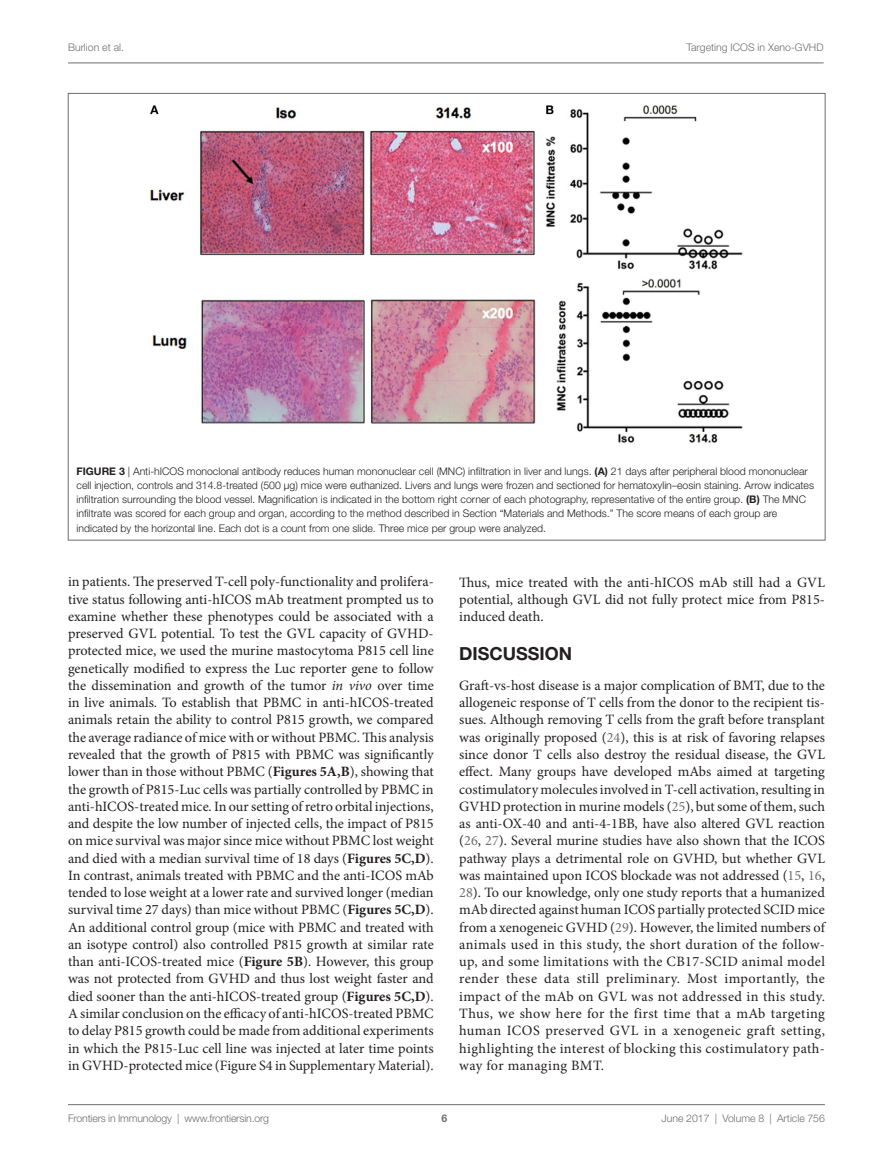
<style>
.page{position:relative;width:893px;height:1170px;background:#fff}
.page>*{position:absolute;margin:0;border:0;box-sizing:border-box;transform-origin:0 0}
.t1{font:700 18px "Helvetica Neue LT Std";color:#231f20}
.t2{font:14.25px/17.2px "Minion Pro";color:#231f20;text-align:justify}
.t3{font:300 10.5px/14.2px "Helvetica Neue LT Std";color:#231f20}
.t4{font:300 10.5px "Helvetica Neue LT Std";color:#6c6d70}
.t5{font:700 10.5px "Helvetica Neue LT Std";color:#6c6d70}
.s1{font-weight:700}
.s2{font-style:italic}
.s3{color:#6c6d70}
</style>
<div class="page">
<img style="left:149px;top:105px;width:594px;height:338px">
<hr style="left:68px;top:63px;width:756px;height:1px;background:#6c6d70">
<hr style="left:68px;top:1104px;width:757px;height:1px;background:#6c6d70">
<p class="t4" style="left:68px;top:41px;width:58px">Burlion et al.</p>
<p class="t4" style="left:686px;top:41px;width:139px">Targeting ICOS in Xeno-GVHD</p>
<p class="t3" style="left:77px;top:463px;width:739px"><span class="s1">FIGURE 3</span> | Anti-hICOS monoclonal antibody reduces human mononuclear cell (MNC) infiltration in liver and lungs. <span class="s1">(A)</span> 21 days after peripheral blood mononuclear cell injection, controls and 314.8-treated (500 µg) mice were euthanized. Livers and lungs were frozen and sectioned for hematoxylin–eosin staining. Arrow indicates infiltration surrounding the blood vessel. Magnification is indicated in the bottom right corner of each photography, representative of the entire group. <span class="s1">(B)</span> The MNC infiltrate was scored for each group and organ, according to the method described in Section “Materials and Methods.” The score means of each group are indicated by the horizontal line. Each dot is a count from one slide. Three mice per group were analyzed.</p>
<p class="t2" style="left:68px;top:573px;width:367px">in patients. The preserved T-cell poly-functionality and prolifera&shy;tive status following anti-hICOS mAb treatment prompted us to examine whether these phenotypes could be associated with a preserved GVL potential. To test the GVL capacity of GVHD&shy;protected mice, we used the murine mastocytoma P815 cell line genetically modified to express the Luc reporter gene to follow the dissemination and growth of the tumor <span class="s2">in vivo</span> over time in live animals. To establish that PBMC in anti-hICOS-treated animals retain the ability to control P815 growth, we compared the average radiance of mice with or without PBMC. This analysis revealed that the growth of P815 with PBMC was significantly lower than in those without PBMC (<span class="s1">Figures 5A,B</span>), showing that the growth of P815-Luc cells was partially controlled by PBMC in anti-hICOS-treated mice. In our setting of retro orbital injections, and despite the low number of injected cells, the impact of P815 on mice survival was major since mice without PBMC lost weight and died with a median survival time of 18 days (<span class="s1">Figures 5C,D</span>).<br>In contrast, animals treated with PBMC and the anti-ICOS mAb tended to lose weight at a lower rate and survived longer (median survival time 27 days) than mice without PBMC (<span class="s1">Figures 5C,D</span>).<br>An additional control group (mice with PBMC and treated with an isotype control) also controlled P815 growth at similar rate than anti-ICOS-treated mice (<span class="s1">Figure 5B</span>). However, this group was not protected from GVHD and thus lost weight faster and died sooner than the anti-hICOS-treated group (<span class="s1">Figures 5C,D</span>).<br>A similar conclusion on the efficacy of anti-hICOS-treated PBMC to delay P815 growth could be made from additional experiments in which the P815-Luc cell line was injected at later time points in GVHD-protected mice (Figure S4 in Supplementary Material).</p>
<p class="t2" style="left:459px;top:573px;width:367px">Thus, mice treated with the anti-hICOS mAb still had a GVL potential, although GVL did not fully protect mice from P815- induced death.</p>
<p class="t1" style="left:459px;top:642px;width:112px">DISCUSSION</p>
<p class="t2" style="left:459px;top:676px;width:367px">Graft-vs-host disease is a major complication of BMT, due to the allogeneic response of T cells from the donor to the recipient tis&shy;sues. Although removing T cells from the graft before transplant was originally proposed (<span class="s3">24</span>), this is at risk of favoring relapses since donor T cells also destroy the residual disease, the GVL effect. Many groups have developed mAbs aimed at targeting costimulatory molecules involved in T-cell activation, resulting in GVHD protection in murine models (<span class="s3">25</span>), but some of them, such as anti-OX-40 and anti-4-1BB, have also altered GVL reaction (<span class="s3">26</span>, <span class="s3">27</span>). Several murine studies have also shown that the ICOS pathway plays a detrimental role on GVHD, but whether GVL was maintained upon ICOS blockade was not addressed (<span class="s3">15</span>, <span class="s3">16</span>, <span class="s3">28</span>). To our knowledge, only one study reports that a humanized mAb directed against human ICOS partially protected SCID mice from a xenogeneic GVHD (<span class="s3">29</span>). However, the limited numbers of animals used in this study, the short duration of the follow&shy;up, and some limitations with the CB17-SCID animal model render these data still preliminary. Most importantly, the impact of the mAb on GVL was not addressed in this study.<br>Thus, we show here for the first time that a mAb targeting human ICOS preserved GVL in a xenogeneic graft setting, highlighting the interest of blocking this costimulatory path&shy;way for managing BMT.</p>
<p class="t4" style="left:68px;top:1111px;width:203px">Frontiers in Immunology | www.frontiersin.org</p>
<p class="t4" style="left:662px;top:1111px;width:165px">June 2017 | Volume 8 | Article 756</p>
<p class="t5" style="left:441px;top:1111px;width:7px">6</p>
</div>
